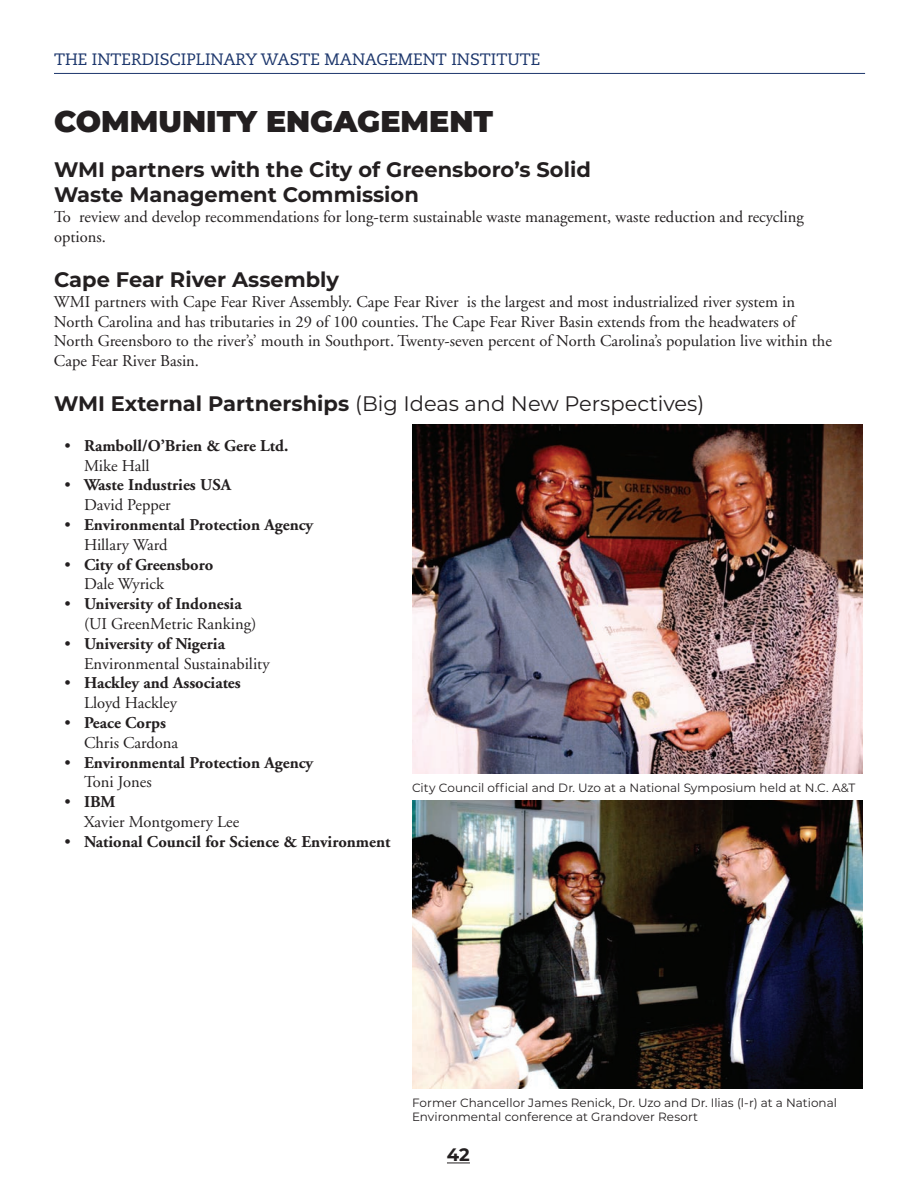
<style>
.page{position:relative;width:918px;height:1188px;background:#fff}
.page>*{position:absolute;margin:0;border:0;box-sizing:border-box;transform-origin:0 0}
.t1{font:900 30px "Montserrat";color:#231f20}
.t2{font:700 21px/25.2px "Montserrat";color:#231f20}
.t3{font:21px "Montserrat";color:#231f20}
.t4{font:700 18px "Montserrat";color:#231f20}
.t5{font:16.5px/19.8px "Adobe Garamond";color:#231f20}
.t6{font:700 16.5px/19.8px "Adobe Garamond";color:#231f20}
.t7{font:16.5px "Caecilia";color:#1c366c}
.t8{font:12px/14.4px "Montserrat";letter-spacing:.005em;color:#231f20}
.s1{font-weight:700}
.s2{font-weight:400}
</style>
<div class="page">
<svg style="left:447px;top:1162px;width:23px;height:1px"></svg>
<hr style="left:54px;top:73px;width:811px;height:1px;background:#1c366c">
<img style="left:412px;top:800px;width:451px;height:288px">
<img style="left:412px;top:424px;width:451px;height:349px">
<p class="t7" style="left:54px;top:50px;width:488px">THE INTERDISCIPLINARY WASTE MANAGEMENT INSTITUTE</p>
<h1 class="t1" style="left:54px;top:99px;width:441px">COMMUNITY ENGAGEMENT</h1>
<p class="t2" style="left:54px;top:156px;width:538px">WMI partners with the City of Greensboro’s Solid<br>Waste Management Commission</p>
<p class="t5" style="left:54px;top:208px;width:751px">To review and develop recommendations for long-term sustainable waste management, waste reduction and recycling options.</p>
<p class="t2" style="left:54px;top:266px;width:287px">Cape Fear River Assembly</p>
<p class="t5" style="left:54px;top:292px;width:779px">WMI partners with Cape Fear River Assembly. Cape Fear River is the largest and most industrialized river system in North Carolina and has tributaries in 29 of 100 counties. The Cape Fear River Basin extends from the headwaters of North Greensboro to the river’s’ mouth in Southport. Twenty-seven percent of North Carolina’s population live within the Cape Fear River Basin.</p>
<p class="t3" style="left:54px;top:389px;width:652px"><span class="s1">WMI External Partnerships</span> (Big Ideas and New Perspectives)</p>
<p class="t6" style="left:84px;top:436px;width:206px;text-indent:-20px"><span class="s2">•</span> Ramboll/O’Brien &amp; Gere Ltd.<br><span class="s2">Mike Hall</span></p>
<p class="t6" style="left:84px;top:476px;width:148px;text-indent:-20px"><span class="s2">•</span> Waste Industries USA<br><span class="s2">David Pepper</span></p>
<p class="t6" style="left:84px;top:515px;width:231px;text-indent:-20px"><span class="s2">•</span> Environmental Protection Agency<br><span class="s2">Hillary Ward</span></p>
<p class="t6" style="left:84px;top:555px;width:131px;text-indent:-20px"><span class="s2">•</span> City of Greensboro<br><span class="s2">Dale Wyrick</span></p>
<p class="t5" style="left:84px;top:595px;width:174px;text-indent:-20px">• <span class="s1">University of Indonesia </span>(UI GreenMetric Ranking)</p>
<p class="t5" style="left:84px;top:634px;width:187px;text-indent:-20px">• <span class="s1">University of Nigeria<br></span>Environmental Sustainability</p>
<p class="t6" style="left:84px;top:674px;width:158px;text-indent:-20px"><span class="s2">•</span> Hackley and Associates<br><span class="s2">Lloyd Hackley</span></p>
<p class="t5" style="left:84px;top:713px;width:96px;text-indent:-20px">• <span class="s1">Peace Corps<br></span>Chris Cardona</p>
<p class="t6" style="left:84px;top:753px;width:231px;text-indent:-20px"><span class="s2">•</span> Environmental Protection Agency<br><span class="s2">Toni Jones</span></p>
<p class="t5" style="left:84px;top:793px;width:157px;text-indent:-20px">• <span class="s1">IBM<br></span>Xavier Montgomery Lee</p>
<p class="t6" style="left:64px;top:832px;width:328px"><span class="s2">•</span> National Council for Science &amp; Environment</p>
<p class="t8" style="left:412px;top:781px;width:445px">City Council official and Dr. Uzo at a National Symposium held at N.C. A&amp;T</p>
<p class="t8" style="left:412px;top:1095px;width:427px">Former Chancellor James Renick, Dr. Uzo and Dr. Ilias (l-r) at a National<br>Environmental conference at Grandover Resort</p>
<p class="t4" style="left:447px;top:1142px;width:24px">42</p>
</div>
